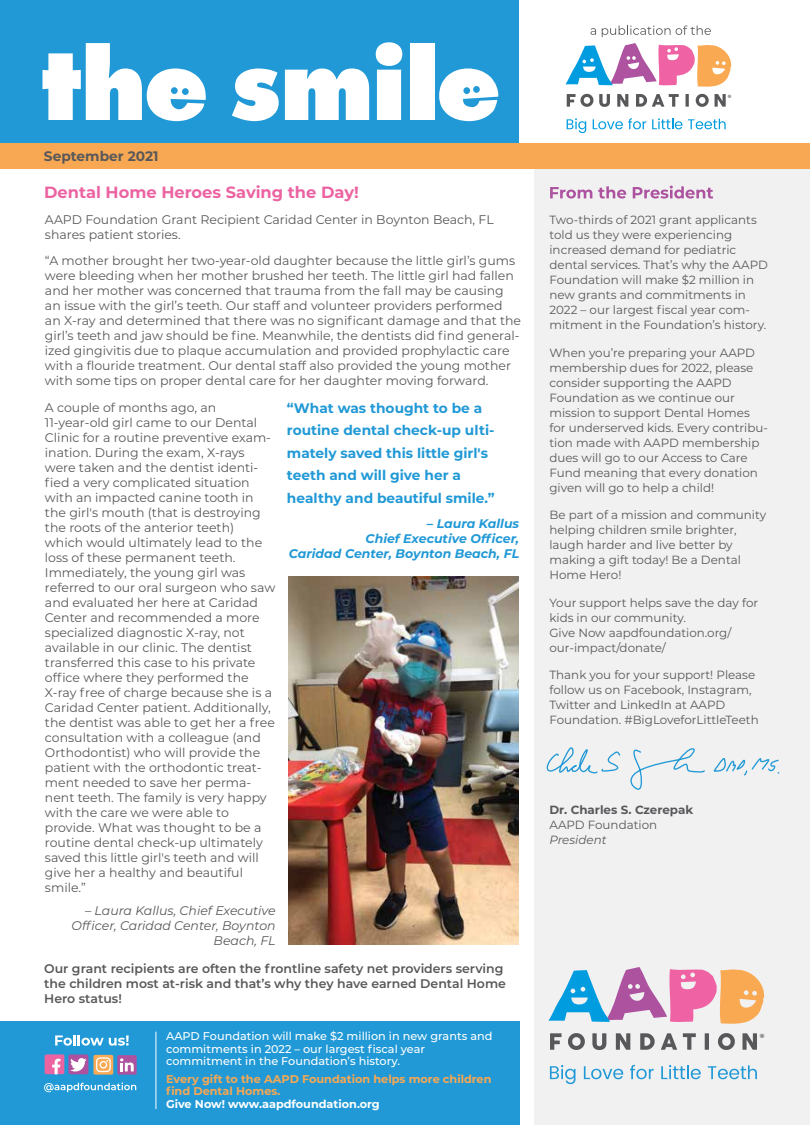
<style>
.page{position:relative;width:810px;height:1125px;background:#fff}
.page>*{position:absolute;margin:0;border:0;box-sizing:border-box;transform-origin:0 0}
.t1{font:700 16.25px "Montserrat";color:#ec63a2}
.t2{font:700 13.75px/22.5px "Montserrat";color:#2199d6}
.t3{font:700 13.75px "Montserrat";color:#58585b}
.t4{font:12.5px/15px "Montserrat";color:#58585b}
.t5{font:600 12.5px/15px "Montserrat";color:#58585b}
.t6{font:italic 12.5px/15px "Montserrat";color:#58585b;text-align:right}
.t7{font:italic 700 12.5px/15px "Montserrat";color:#2199d6;text-align:right}
.t8{font:11.88px/15px "Montserrat";color:#58585b}
.t9{font:700 11.88px "Montserrat";color:#58585b}
.t10{font:italic 11.88px "Montserrat";color:#58585b}
.t11{font:500 11.25px/12.5px "Montserrat";color:#fff}
.t12{font:700 11.25px/12.5px "Montserrat";color:#f8a853}
.t13{font:700 11.25px "Montserrat";color:#fff}
.t14{font:700 6px "Montserrat";color:#58585b}
.t15{font:700 4.62px "Montserrat";color:#58585b}
</style>
<div class="page">
<div style="left:0;top:0;width:519px;height:159px;background:#2199d6"></div>
<svg style="left:232px;top:68px;width:47px;height:53px"></svg>
<svg style="left:285px;top:68px;width:84px;height:52px;background:#dbeef8"></svg>
<svg style="left:376px;top:42px;width:26px;height:78px;background:#ddeff8"></svg>
<div style="left:410px;top:43px;width:24px;height:77px;background:#fff"></div>
<svg style="left:43px;top:43px;width:163px;height:78px"></svg>
<svg style="left:439px;top:68px;width:60px;height:53px"></svg>
<div style="left:534px;top:167px;width:276px;height:958px;background:#f1f1f2"></div>
<div style="left:0;top:143px;width:810px;height:26px;background:#f8a853"></div>
<svg style="left:550px;top:187px;width:42px;height:12px"></svg>
<svg style="left:598px;top:186px;width:28px;height:13px"></svg>
<svg style="left:633px;top:186px;width:80px;height:13px"></svg>
<div style="left:0;top:1022px;width:519px;height:103px;background:#2199d6"></div>
<svg style="left:55px;top:1035px;width:74px;height:11px"></svg>
<svg style="left:44px;top:1082px;width:92px;height:10px"></svg>
<hr style="left:155px;top:1032px;width:1px;height:77px;background:#fff">
<svg style="left:45px;top:1054px;width:43px;height:20px"></svg>
<svg style="left:546px;top:747px;width:159px;height:43px"></svg>
<svg style="left:713px;top:758px;width:67px;height:18px"></svg>
<svg style="left:94px;top:1055px;width:43px;height:20px"></svg>
<img style="left:289px;top:576px;width:230px;height:368px">
<svg style="left:550px;top:1033px;width:12px;height:17px"></svg>
<svg style="left:568px;top:1033px;width:17px;height:17px"></svg>
<svg style="left:592px;top:1033px;width:14px;height:17px"></svg>
<svg style="left:616px;top:1033px;width:14px;height:17px"></svg>
<svg style="left:640px;top:1033px;width:15px;height:17px"></svg>
<svg style="left:661px;top:1033px;width:16px;height:17px"></svg>
<svg style="left:683px;top:1033px;width:13px;height:17px"></svg>
<hr style="left:705px;top:1033px;width:4px;height:17px;background:#58585b">
<svg style="left:718px;top:1033px;width:17px;height:17px"></svg>
<svg style="left:743px;top:1033px;width:14px;height:17px"></svg>
<svg style="left:550px;top:1065px;width:25px;height:19px"></svg>
<svg style="left:584px;top:1066px;width:39px;height:13px"></svg>
<svg style="left:630px;top:1065px;width:24px;height:14px"></svg>
<svg style="left:661px;top:1065px;width:40px;height:14px"></svg>
<svg style="left:708px;top:1065px;width:49px;height:14px"></svg>
<svg style="left:549px;top:967px;width:216px;height:57px"></svg>
<svg style="left:591px;top:28px;width:5px;height:7px"></svg>
<svg style="left:602px;top:26px;width:109px;height:11px"></svg>
<svg style="left:567px;top:94px;width:26px;height:13px"></svg>
<svg style="left:599px;top:94px;width:11px;height:13px"></svg>
<svg style="left:617px;top:94px;width:11px;height:13px"></svg>
<svg style="left:636px;top:94px;width:43px;height:13px"></svg>
<svg style="left:686px;top:94px;width:3px;height:13px"></svg>
<svg style="left:696px;top:94px;width:13px;height:13px"></svg>
<svg style="left:715px;top:94px;width:11px;height:13px"></svg>
<svg style="left:567px;top:118px;width:19px;height:15px"></svg>
<svg style="left:593px;top:118px;width:53px;height:11px"></svg>
<svg style="left:652px;top:118px;width:30px;height:11px"></svg>
<svg style="left:688px;top:119px;width:38px;height:10px"></svg>
<svg style="left:566px;top:43px;width:166px;height:44px"></svg>
<p class="t3" style="left:44px;top:147px;width:116px">September 2021</p>
<h1 class="t1" style="left:44px;top:181px;width:316px">Dental Home Heroes Saving the Day!</h1>
<p class="t4" style="left:45px;top:211px;width:450px">AAPD Foundation Grant Recipient Caridad Center in Boynton Beach, FL shares patient stories.</p>
<p class="t4" style="left:45px;top:253px;width:478px">“A mother brought her two-year-old daughter because the little girl’s gums were bleeding when her mother brushed her teeth. The little girl had fallen and her mother was concerned that trauma from the fall may be causing an issue with the girl’s teeth. Our staff and volunteer providers performed an X-ray and determined that there was no significant damage and that the girl’s teeth and jaw should be fine. Meanwhile, the dentists did find general&shy;ized gingivitis due to plaque accumulation and provided prophylactic care with a flouride treatment. Our dental staff also provided the young mother with some tips on proper dental care for her daughter moving forward.</p>
<p class="t4" style="left:45px;top:399px;width:232px">A couple of months ago, an 11-year-old girl came to our Dental Clinic for a routine preventive exam&shy;ination. During the exam, X-rays were taken and the dentist identi&shy;fied a very complicated situation with an impacted canine tooth in the girl's mouth (that is destroying the roots of the anterior teeth) which would ultimately lead to the loss of these permanent teeth.<br>Immediately, the young girl was referred to our oral surgeon who saw and evaluated her here at Caridad Center and recommended a more specialized diagnostic X-ray, not available in our clinic. The dentist transferred this case to his private office where they performed the X-ray free of charge because she is a Caridad Center patient. Additionally, the dentist was able to get her a free consultation with a colleague (and Orthodontist) who will provide the patient with the orthodontic treat&shy;ment needed to save her perma&shy;nent teeth. The family is very happy with the care we were able to provide. What was thought to be a routine dental check-up ultimately saved this little girl's teeth and will give her a healthy and beautiful smile.”</p>
<p class="t6" style="left:71px;top:903px;width:206px">– Laura Kallus, Chief Executive<br>Officer, Caridad Center, Boynton<br>Beach, FL</p>
<p class="t5" style="left:44px;top:960px;width:463px">Our grant recipients are often the frontline safety net providers serving the children most at-risk and that’s why they have earned Dental Home<br>Hero status!</p>
<p class="t2" style="left:287px;top:396px;width:209px">“What was thought to be a routine dental check-up ulti&shy;mately saved this little girl's teeth and will give her a healthy and beautiful smile.”</p>
<p class="t7" style="left:289px;top:515px;width:232px">– Laura Kallus<br>Chief Executive Officer,<br>Caridad Center, Boynton Beach, FL</p>
<p class="t11" style="left:166px;top:1030px;width:328px">AAPD Foundation will make $2 million in new grants and commitments in 2022 – our largest fiscal year commitment in the Foundation’s history.</p>
<p class="t12" style="left:166px;top:1072px;width:327px">Every gift to the AAPD Foundation helps more children find Dental Homes.</p>
<p class="t13" style="left:166px;top:1096px;width:215px">Give Now! www.aapdfoundation.org</p>
<p class="t15" style="left:728px;top:93px;width:5px">®</p>
<p class="t8" style="left:549px;top:212px;width:220px">Two-thirds of 2021 grant applicants told us they were experiencing increased demand for pediatric dental services. That’s why the AAPD Foundation will make $2 million in new grants and commitments in 2022 – our largest fiscal year com&shy;mitment in the Foundation’s history.</p>
<p class="t8" style="left:549px;top:345px;width:220px">When you’re preparing your AAPD membership dues for 2022, please consider supporting the AAPD<br>Foundation as we continue our mission to support Dental Homes for underserved kids. Every contribu&shy;tion made with AAPD membership dues will go to our Access to Care<br>Fund meaning that every donation given will go to help a child!</p>
<p class="t8" style="left:549px;top:507px;width:218px">Be part of a mission and community helping children smile brighter, laugh harder and live better by making a gift today! Be a Dental<br>Home Hero!</p>
<p class="t8" style="left:549px;top:594px;width:210px">Your support helps save the day for kids in our community.<br>Give Now aapdfoundation.org/ our-impact/donate/</p>
<p class="t8" style="left:549px;top:667px;width:211px">Thank you for your support! Please follow us on Facebook, Instagram, Twitter and LinkedIn at AAPD Foundation. #BigLoveforLittleTeeth</p>
<p class="t9" style="left:549px;top:801px;width:145px">Dr. Charles S. Czerepak</p>
<p class="t8" style="left:549px;top:817px;width:109px">AAPD Foundation</p>
<p class="t10" style="left:549px;top:832px;width:59px">President</p>
<p class="t14" style="left:760px;top:1032px;width:6px">®</p>
</div>
